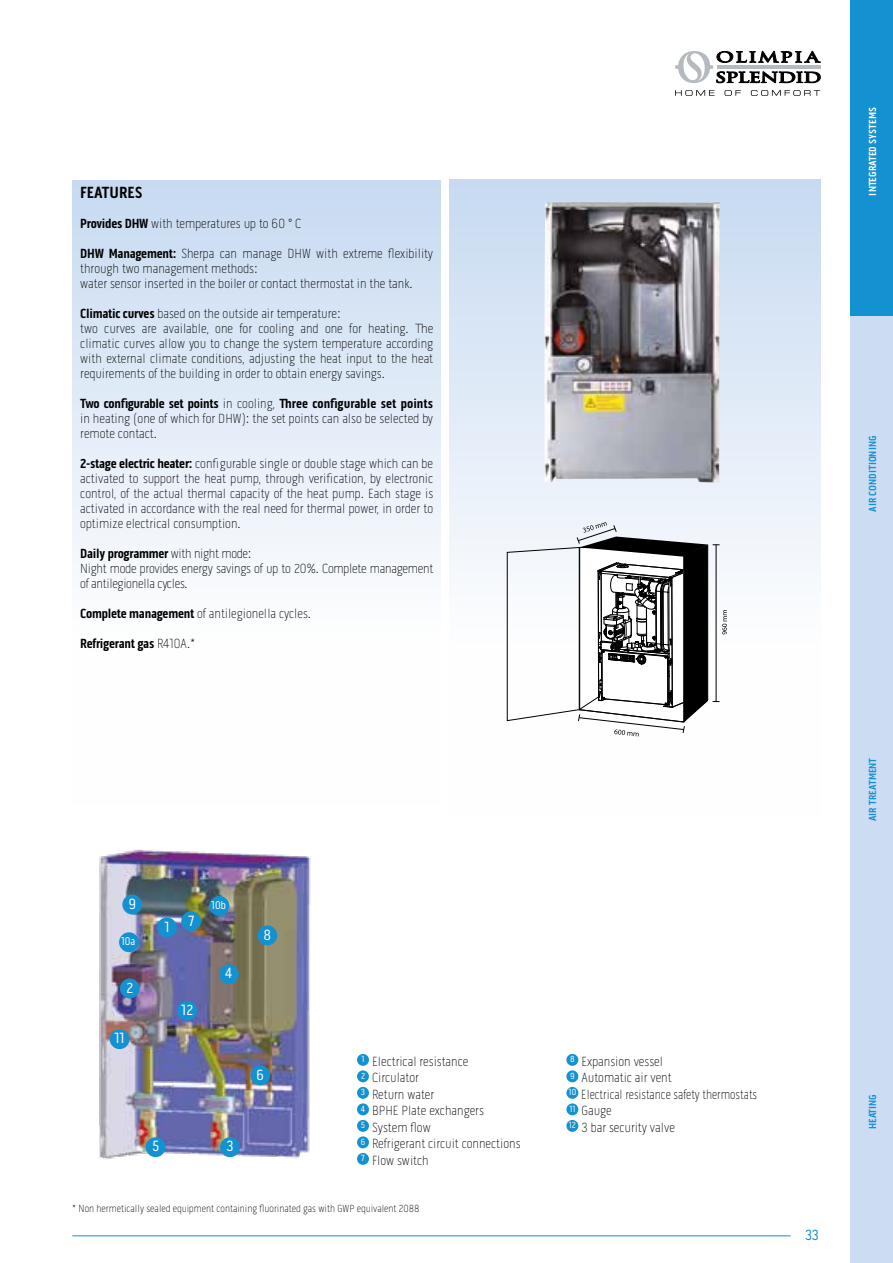
<style>
.page{position:relative;width:893px;height:1263px;background:#fff}
.page>*{position:absolute;margin:0;border:0;box-sizing:border-box;transform-origin:0 0}
.t1{font:700 16.5px "Pill Gothic 300 mg";color:#000}
.t2{font:15.15px "Pill Gothic 300 mg";color:#fff}
.t3{font:15px "Pill Gothic 300 mg";color:#1391d1}
.t4{font:100 13.5px/15px "Pill Gothic 300 mg";color:#000}
.t5{font:100 13.5px/15px "Pill Gothic 300 mg";letter-spacing:-.02em;color:#000}
.t6{font:700 13.5px "Pill Gothic 300 mg";letter-spacing:-.02em;color:#000}
.t7{font:11.4px "Pill Gothic 300 mg";color:#fff}
.t8{font:100 10.5px "Pill Gothic 300 mg";color:#000}
.t9{font:700 10.5px "Pill Gothic 300 mg";color:#1391d1}
.t10{font:700 10.5px "Pill Gothic 300 mg";color:#fff}
.s1{font-weight:700}
.s2{font-weight:100}
</style>
<div class="page">
<div style="left:850px;top:0;width:43px;height:316px;background:#1391d1"></div>
<div style="left:850px;top:316px;width:43px;height:315px;background:#ccddf3"></div>
<div style="left:850px;top:631px;width:43px;height:316px;background:#ccddf3"></div>
<div style="left:850px;top:947px;width:43px;height:316px;background:#ccddf3"></div>
<svg style="left:675px;top:50px;width:146px;height:46px"></svg>
<hr style="left:72px;top:1235px;width:719px;height:1px;background:#1391d1">
<div style="left:72px;top:180px;width:369px;height:624px;background:linear-gradient(to bottom,#cbdcf2,#fff)"></div>
<div style="left:449px;top:179px;width:372px;height:638px;background:linear-gradient(to bottom,#cadcf2,#fff)"></div>
<img style="left:544px;top:202px;width:176px;height:281px">
<svg style="left:507px;top:522px;width:220px;height:214px"></svg>
<div style="left:357px;top:1054px;width:12px;height:12px;background:#1391d1;border-radius:50%"></div>
<div style="left:357px;top:1070px;width:12px;height:12px;background:#1391d1;border-radius:50%"></div>
<div style="left:357px;top:1087px;width:12px;height:12px;background:#1391d1;border-radius:50%"></div>
<div style="left:357px;top:1103px;width:12px;height:12px;background:#1391d1;border-radius:50%"></div>
<div style="left:357px;top:1120px;width:12px;height:12px;background:#1391d1;border-radius:50%"></div>
<div style="left:357px;top:1136px;width:12px;height:12px;background:#1391d1;border-radius:50%"></div>
<div style="left:357px;top:1153px;width:12px;height:12px;background:#1391d1;border-radius:50%"></div>
<div style="left:566px;top:1054px;width:12px;height:12px;background:#1391d1;border-radius:50%"></div>
<div style="left:566px;top:1070px;width:12px;height:12px;background:#1391d1;border-radius:50%"></div>
<div style="left:566px;top:1087px;width:12px;height:12px;background:#1391d1;border-radius:50%"></div>
<div style="left:566px;top:1103px;width:12px;height:12px;background:#1391d1;border-radius:50%"></div>
<div style="left:566px;top:1120px;width:12px;height:12px;background:#1391d1;border-radius:50%"></div>
<img style="left:99px;top:849px;width:212px;height:311px">
<div style="left:157px;top:917px;width:20px;height:20px;background:#1391d1;border-radius:50%"></div>
<div style="left:120px;top:978px;width:20px;height:20px;background:#1391d1;border-radius:50%"></div>
<div style="left:250px;top:1065px;width:20px;height:20px;background:#1391d1;border-radius:50%"></div>
<div style="left:220px;top:1137px;width:20px;height:20px;background:#1391d1;border-radius:50%"></div>
<div style="left:219px;top:964px;width:20px;height:20px;background:#1391d1;border-radius:50%"></div>
<div style="left:146px;top:1137px;width:19px;height:20px;background:#1391d1;border-radius:50%"></div>
<div style="left:181px;top:911px;width:20px;height:20px;background:#1391d1;border-radius:50%"></div>
<div style="left:257px;top:925px;width:20px;height:20px;background:#1391d1;border-radius:50%"></div>
<div style="left:122px;top:894px;width:20px;height:20px;background:#1391d1;border-radius:50%"></div>
<div style="left:119px;top:932px;width:20px;height:20px;background:#1391d1;border-radius:50%"></div>
<div style="left:209px;top:896px;width:20px;height:20px;background:#1391d1;border-radius:50%"></div>
<div style="left:110px;top:1029px;width:20px;height:20px;background:#1391d1;border-radius:50%"></div>
<div style="left:177px;top:1001px;width:20px;height:19px;background:#1391d1;border-radius:50%"></div>
<p class="t1" style="left:80px;top:183px;width:64px">FEATURES</p>
<p class="t4" style="left:80px;top:216px;width:223px"><span class="s1">Provides DHW</span> with temperatures up to 60 ° C</p>
<p class="t4" style="left:80px;top:246px;width:354px"><span class="s1">DHW Management:</span> Sherpa can manage DHW with extreme flexibility through two management methods:<br>water sensor inserted in the boiler or contact thermostat in the tank.</p>
<p class="t4" style="left:80px;top:306px;width:354px"><span class="s1">Climatic curves</span> based on the outside air temperature:<br>two curves are available, one for cooling and one for heating. The climatic curves allow you to change the system temperature according with external climate conditions, adjusting the heat input to the heat requirements of the building in order to obtain energy savings.</p>
<p class="t4" style="left:80px;top:396px;width:354px;text-align:justify"><span class="s1">Two configurable set points</span> in cooling, <span class="s1">Three configurable set points </span>in heating (one of which for DHW): the set points can also be selected by remote contact.</p>
<p class="t4" style="left:80px;top:456px;width:354px;text-align:justify"><span class="s1">2-stage electric heater:</span> configurable single or double stage which can be activated to support the heat pump, through verification, by electronic control, of the actual thermal capacity of the heat pump. Each stage is activated in accordance with the real need for thermal power, in order to optimize electrical consumption.</p>
<p class="t5" style="left:80px;top:546px;width:354px"><span class="s1">Daily programmer</span> with night mode:<br>Night mode provides energy savings of up to 20%. Complete management of antilegionella cycles.</p>
<p class="t4" style="left:80px;top:606px;width:232px"><span class="s1">Complete management</span> of antilegionella cycles.</p>
<p class="t6" style="left:80px;top:635px;width:117px">Refrigerant gas <span class="s2">R410A.*</span></p>
<p class="t2" style="left:129px;top:895px;width:9px">9</p>
<p class="t7" style="left:121px;top:935px;width:16px">10a</p>
<p class="t2" style="left:127px;top:979px;width:8px">2</p>
<p class="t2" style="left:115px;top:1029px;width:12px">11</p>
<p class="t2" style="left:164px;top:918px;width:7px">1</p>
<p class="t2" style="left:188px;top:911px;width:7px">7</p>
<p class="t2" style="left:181px;top:1001px;width:13px">12</p>
<p class="t7" style="left:211px;top:898px;width:16px">10b</p>
<p class="t2" style="left:225px;top:964px;width:9px">4</p>
<p class="t2" style="left:152px;top:1137px;width:9px">5</p>
<p class="t2" style="left:226px;top:1137px;width:9px">3</p>
<p class="t2" style="left:263px;top:926px;width:9px">8</p>
<p class="t2" style="left:257px;top:1066px;width:9px">6</p>
<p class="t4" style="left:361px;top:1053px;width:161px;line-height:16.5px"><sup>1</sup> Electrical resistance<br><sup>2</sup> Circulator<br><sup>3</sup> Return water<br><sup>4</sup> BPHE Plate exchangers<br><sup>5</sup> System flow<br><sup>6</sup> Refrigerant circuit connections<br><sup>7</sup> Flow switch</p>
<p class="t4" style="left:569px;top:1053px;width:190px;line-height:16.5px"><sup>8</sup> Expansion vessel<br><sup>9</sup> Automatic air vent<br><sup>10</sup> Electrical resistance safety thermostats<br><sup>11</sup> Gauge<br><sup>12</sup> 3 bar security valve</p>
<p class="t8" style="left:72px;top:1202px;width:349px">* Non hermetically sealed equipment containing fluorinated gas with GWP equivalent 2088</p>
<p class="t3" style="left:805px;top:1226px;width:15px">33</p>
<p class="t10" style="left:866px;top:195px;width:90px;rotate:-90deg">INTEGRATED SYSTEMS</p>
<p class="t9" style="left:866px;top:511px;width:77px;rotate:-90deg">AIR CONDITIONING</p>
<p class="t9" style="left:866px;top:821px;width:65px;rotate:-90deg">AIR TREATMENT</p>
<p class="t9" style="left:866px;top:1129px;width:37px;rotate:-90deg">HEATING</p>
</div>
